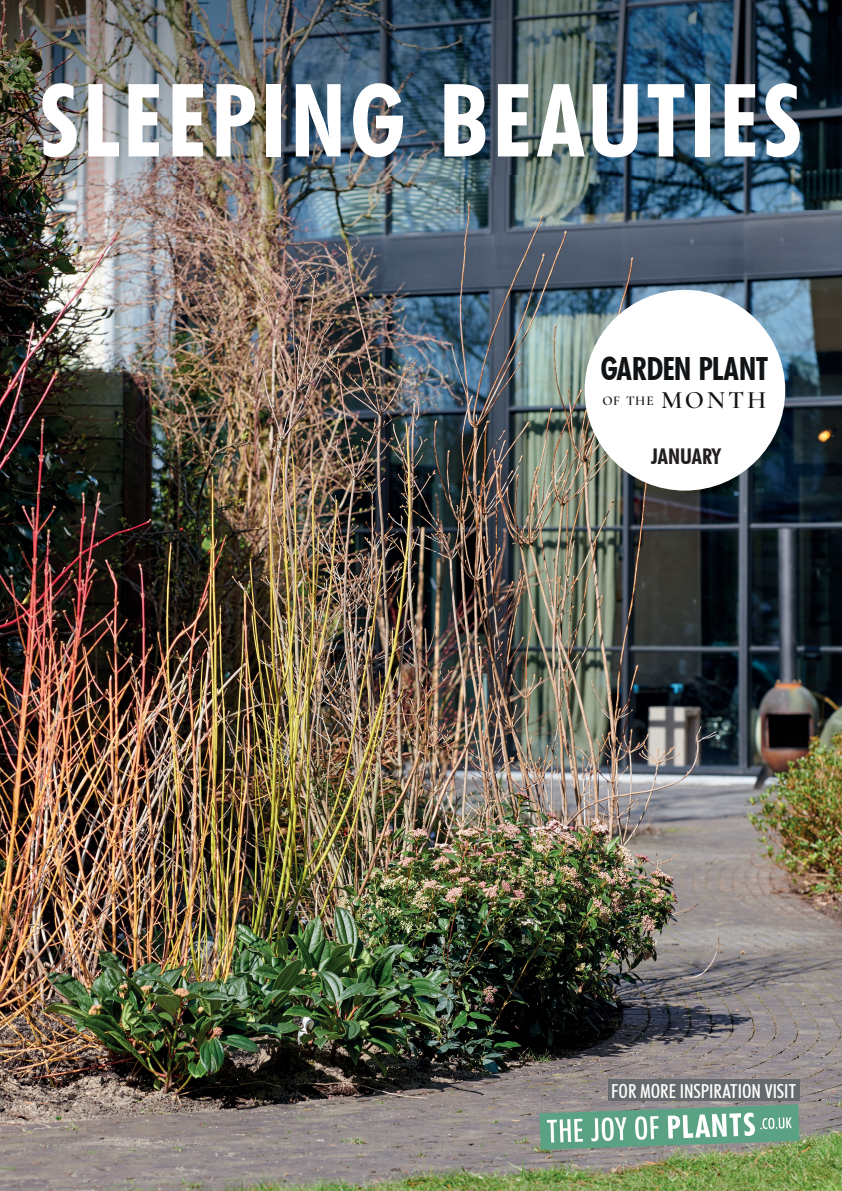
<style>
.page{position:relative;width:842px;height:1191px;background:#fff}
.page>*{position:absolute;margin:0;border:0;box-sizing:border-box;transform-origin:0 0}
.t1{font:700 condensed 101.4px "Futura BT";letter-spacing:.035em;color:#fff}
.t2{font:700 condensed 32px "Futura BT";letter-spacing:-.02em;color:#111416}
.t3{font:700 condensed 21.7px "Futura BT";color:#231f20}
.t4{font:500 condensed 19.3px "Futura BT";letter-spacing:-.005em;color:#fff}
.t5{font:600 13.4px "Cormorant Garamond";color:#111416}
.s1{font-size:25.2px}
</style>
<div class="page">
<img style="left:0;top:0;width:842px;height:1191px">
<svg style="left:539px;top:1104px;width:260px;height:45px;background:#83ae9b"></svg>
<div style="left:608px;top:1079px;width:191px;height:22px;background:#676a6c"></div>
<div style="left:584px;top:290px;width:201px;height:200px;background:#fff;border-radius:50%"></div>
<h1 class="t1" style="left:40px;top:59px;width:763px">SLEEPING BEAUTIES</h1>
<h2 class="t2" style="left:600px;top:349px;width:169px">GARDEN PLANT</h2>
<p class="t5" style="left:602px;top:392px;width:166px">OF THE <span class="s1">MONTH</span></p>
<p class="t3" style="left:651px;top:443px;width:71px">JANUARY</p>
<p class="t4" style="left:611px;top:1079px;width:186px">FOR MORE INSPIRATION VISIT</p>
</div>
